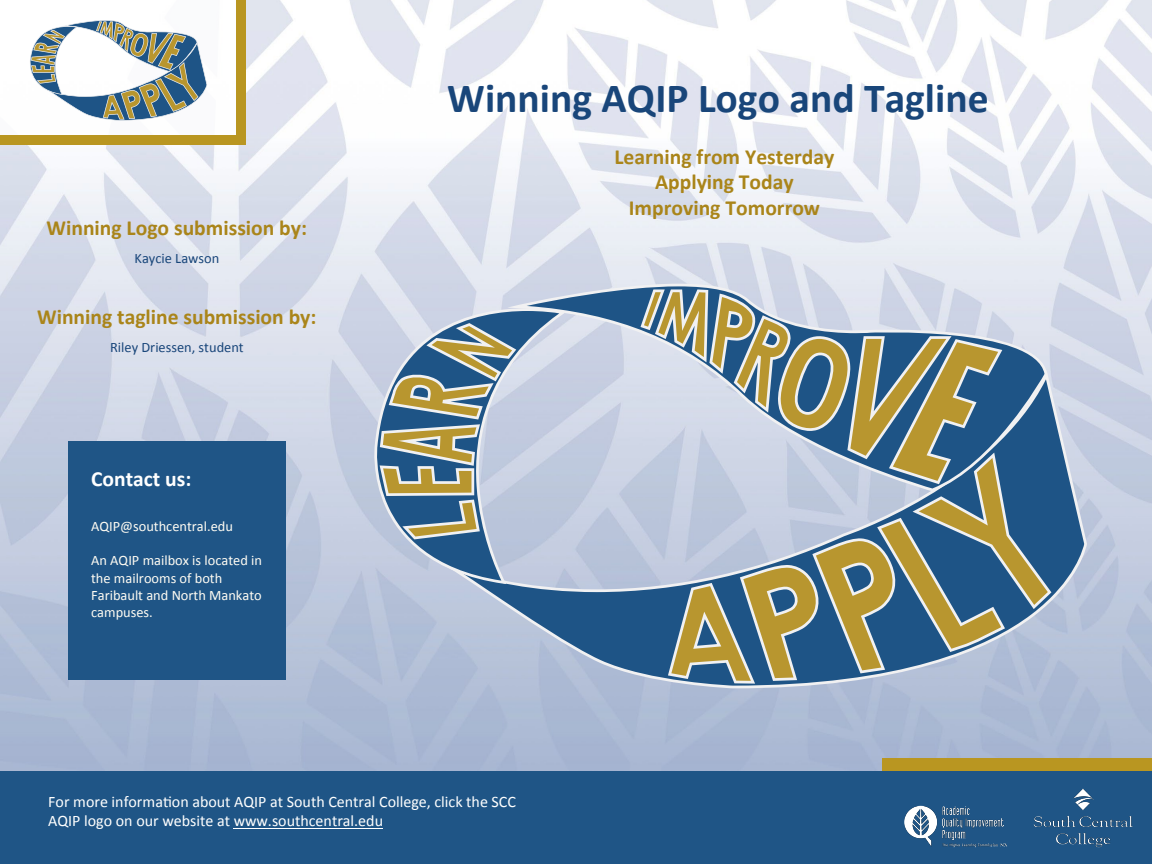
<style>
.page{position:relative;width:1152px;height:864px;background:#fff}
.page>*{position:absolute;margin:0;border:0;box-sizing:border-box;transform-origin:0 0}
.t1{font:700 41.6px "Calibri";color:#19467a}
.t2{font:700 21.6px/25.8px "Calibri";color:#aa851a;text-align:center}
.t3{font:700 21.6px "Calibri";color:#fff}
.t4{font:16px/19.2px "Calibri";color:#fff}
.t5{font:14.4px/17.2px "Calibri";color:#fffcf3}
.t6{font:14.4px "Calibri";color:#19467a}
</style>
<div class="page">
<img style="left:0;top:0;width:1152px;height:771px">
<div style="left:0;top:0;width:236px;height:135px;background:#fff"></div>
<div style="left:236px;top:0;width:10px;height:144px;background:#b99621"></div>
<div style="left:0;top:771px;width:1152px;height:93px;background:#1f5586"></div>
<div style="left:882px;top:758px;width:270px;height:13px;background:#b99621"></div>
<img style="left:904px;top:805px;width:103px;height:43px">
<img style="left:1033px;top:788px;width:100px;height:60px">
<div style="left:0;top:135px;width:246px;height:9px;background:#b99621"></div>
<div style="left:68px;top:442px;width:218px;height:238px;background:#1f5586"></div>
<hr style="left:234px;top:828px;width:149px;height:1px;background:#fff">
<svg style="left:441px;top:371px;width:646px;height:317px;background:#92a8c4"></svg>
<svg style="left:517px;top:263px;width:529px;height:21px;background:#dde1ed"></svg>
<svg style="left:563px;top:284px;width:484px;height:207px;background:#b9c6da"></svg>
<svg style="left:363px;top:278px;width:200px;height:304px;background:#cdd4e4"></svg>
<svg style="left:371px;top:308px;width:195px;height:276px;background:#aebdd3"></svg>
<svg style="left:380px;top:323px;width:136px;height:216px;background:#919e9f"></svg>
<svg style="left:641px;top:289px;width:410px;height:395px;background:#909e9f"></svg>
<svg style="left:30px;top:20px;width:177px;height:101px"></svg>
<p class="t2" style="left:47px;top:215px;width:262px">Winning Logo submission by:</p>
<p class="t6" style="left:135px;top:249px;width:86px">Kaycie Lawson</p>
<p class="t2" style="left:37px;top:304px;width:281px">Winning tagline submission by:</p>
<p class="t6" style="left:110px;top:338px;width:135px">Riley Driessen, student</p>
<p class="t3" style="left:91px;top:465px;width:102px">Contact us:</p>
<p class="t5" style="left:91px;top:517px;width:143px">AQIP@southcentral.edu</p>
<p class="t5" style="left:91px;top:552px;width:172px">An AQIP mailbox is located in the mailrooms of both<br>Faribault and North Mankato campuses.</p>
<h1 class="t1" style="left:447px;top:71px;width:543px">Winning AQIP Logo and Tagline</h1>
<p class="t2" style="left:614px;top:144px;width:221px">Learning from Yesterday<br>Applying Today<br>Improving Tomorrow</p>
<p class="t4" style="left:48px;top:792px;width:469px">For more informaBon about AQIP at South Central College, click the SCC<br>AQIP logo on our website at www.southcentral.edu</p>
</div>
